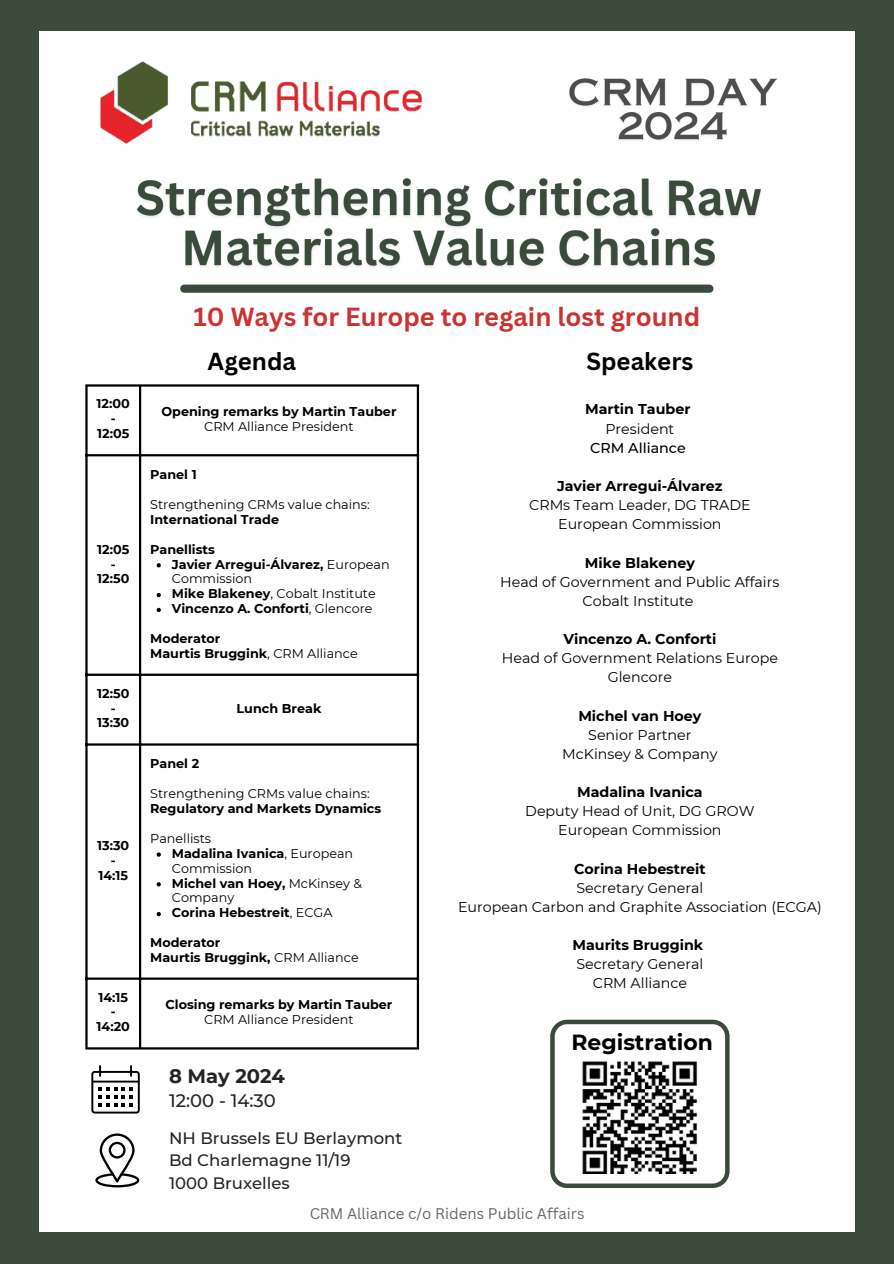
<style>
.page{position:relative;width:894px;height:1264px;background:#fff}
.page>*{position:absolute;margin:0;border:0;box-sizing:border-box;transform-origin:0 0}
.t1{font:700 25.5px "Canva Sans";color:#cb3232}
.t2{font:700 24px "Canva Sans";color:#000}
.t3{font:700 21.9px "Montserrat";color:#000}
.t4{font:700 19.5px "Montserrat";color:#242424}
.t5{font:500 18px "Montserrat";color:#242424}
.t6{font:500 16.5px/22.5px "Montserrat";color:#242424}
.t7{font:15px "Canva Sans";color:#000}
.t8{font:14.25px "Montserrat";color:#000}
.t9{font:700 14.25px "Montserrat";color:#000}
.t10{font:500 14.25px "Montserrat";color:#000}
.t11{font:700 12.75px/14.9px "Montserrat";color:#000;text-align:center}
.t12{font:12.75px/14.9px "Montserrat";color:#000}
.s1{font-weight:400}
.s2{font-weight:700}
</style>
<div class="page">
<div style="left:0;top:0;width:893px;height:1263px;background:#3a4b3c"></div>
<div style="left:39px;top:32px;width:815px;height:1199px;background:#fff"></div>
<svg style="left:95px;top:1133px;width:44px;height:54px"></svg>
<img style="left:100px;top:61px;width:322px;height:83px">
<svg style="left:91px;top:1065px;width:49px;height:48px"></svg>
<div style="left:180px;top:284px;width:533px;height:9px;background:#3a4b3c;border-radius:4px"></div>
<svg style="left:156px;top:563px;width:5px;height:4px"></svg>
<svg style="left:156px;top:593px;width:5px;height:4px"></svg>
<svg style="left:156px;top:608px;width:5px;height:4px"></svg>
<svg style="left:156px;top:852px;width:5px;height:4px"></svg>
<svg style="left:156px;top:882px;width:5px;height:4px"></svg>
<svg style="left:156px;top:912px;width:5px;height:4px"></svg>
<hr style="left:85px;top:386px;width:3px;height:661px;background:#000">
<hr style="left:139px;top:386px;width:2px;height:661px;background:#000">
<hr style="left:416px;top:386px;width:3px;height:661px;background:#000">
<hr style="left:85px;top:384px;width:334px;height:2px;background:#000">
<hr style="left:85px;top:454px;width:334px;height:2px;background:#000">
<hr style="left:85px;top:673px;width:334px;height:3px;background:#000">
<hr style="left:85px;top:743px;width:334px;height:2px;background:#000">
<hr style="left:85px;top:977px;width:334px;height:2px;background:#000">
<hr style="left:85px;top:1047px;width:334px;height:2px;background:#000">
<img style="left:569px;top:78px;width:208px;height:29px">
<img style="left:618px;top:112px;width:109px;height:29px">
<img style="left:136px;top:178px;width:625px;height:90px">
<svg style="left:550px;top:1019px;width:179px;height:168px"></svg>
<img style="left:577px;top:1058px;width:121px;height:114px">
<h3 class="t11" style="left:97px;top:396px;width:35px">12:00</h3>
<h3 class="t11" style="left:111px;top:411px;width:6px">-</h3>
<h3 class="t11" style="left:97px;top:426px;width:34px">12:05</h3>
<p class="t11" style="left:97px;top:541px;width:34px">12:05</p>
<p class="t11" style="left:111px;top:556px;width:6px">-</p>
<p class="t11" style="left:97px;top:571px;width:34px">12:50</p>
<p class="t11" style="left:97px;top:685px;width:34px">12:50</p>
<p class="t11" style="left:111px;top:700px;width:6px">-</p>
<p class="t11" style="left:97px;top:715px;width:34px">13:30</p>
<p class="t11" style="left:97px;top:838px;width:34px">13:30</p>
<p class="t11" style="left:111px;top:853px;width:6px">-</p>
<p class="t11" style="left:98px;top:868px;width:31px">14:15</p>
<p class="t11" style="left:98px;top:989px;width:31px">14:15</p>
<p class="t11" style="left:111px;top:1004px;width:6px">-</p>
<p class="t11" style="left:97px;top:1019px;width:35px">14:20</p>
<p class="t1" style="left:193px;top:299px;width:508px">10 Ways for Europe to regain lost ground</p>
<p class="t2" style="left:207px;top:344px;width:90px">Agenda</p>
<p class="t11" style="left:161px;top:404px;width:236px">Opening remarks by Martin Tauber<br><span class="s1">CRM Alliance President</span></p>
<p class="t11" style="left:150px;top:467px;width:48px">Panel 1</p>
<p class="t12" style="left:150px;top:497px;width:221px">Strengthening CRMs value chains:</p>
<p class="t11" style="left:150px;top:512px;width:130px">International Trade</p>
<p class="t11" style="left:150px;top:541px;width:66px">Panellists</p>
<p class="t11" style="left:172px;top:556px;width:219px;text-align:left">Javier Arregui-Álvarez, <span class="s1">European<br>Commission</span></p>
<p class="t12" style="left:172px;top:586px;width:205px"><span class="s2">Mike Blakeney</span>, Cobalt Institute</p>
<p class="t11" style="left:172px;top:601px;width:202px">Vincenzo A. Conforti<span class="s1">, Glencore</span></p>
<p class="t11" style="left:150px;top:631px;width:72px">Moderator</p>
<p class="t11" style="left:150px;top:645px;width:209px">Maurtis Bruggink<span class="s1">, CRM Alliance</span></p>
<p class="t11" style="left:236px;top:700px;width:86px">Lunch Break</p>
<p class="t11" style="left:150px;top:756px;width:51px">Panel 2</p>
<p class="t12" style="left:150px;top:786px;width:221px">Strengthening CRMs value chains:</p>
<p class="t11" style="left:150px;top:801px;width:232px">Regulatory and Markets Dynamics</p>
<p class="t12" style="left:150px;top:830px;width:62px">Panellists</p>
<p class="t12" style="left:172px;top:845px;width:183px"><span class="s2">Madalina Ivanica</span>, European<br>Commission</p>
<p class="t12" style="left:172px;top:875px;width:191px"><span class="s2">Michel van Hoey,</span> McKinsey &amp;<br>Company</p>
<p class="t11" style="left:172px;top:905px;width:162px">Corina Hebestreit<span class="s1">, ECGA</span></p>
<p class="t11" style="left:150px;top:935px;width:72px">Moderator</p>
<p class="t11" style="left:150px;top:949px;width:210px">Maurtis Bruggink, <span class="s1">CRM Alliance</span></p>
<p class="t11" style="left:165px;top:996px;width:228px">Closing remarks by Martin Tauber<br><span class="s1">CRM Alliance President</span></p>
<p class="t4" style="left:169px;top:1063px;width:117px">8 May 2024</p>
<p class="t5" style="left:169px;top:1089px;width:108px">12:00 - 14:30</p>
<p class="t6" style="left:169px;top:1126px;width:235px">NH Brussels EU Berlaymont<br>Bd Charlemagne 11/19<br>1000 Bruxelles</p>
<h5 class="t2" style="left:586px;top:344px;width:108px">Speakers</h5>
<p class="t9" style="left:585px;top:400px;width:107px">Martin Tauber</p>
<h5 class="t8" style="left:605px;top:420px;width:71px">President</h5>
<p class="t10" style="left:590px;top:439px;width:97px">CRM Alliance</p>
<p class="t9" style="left:557px;top:477px;width:167px">Javier Arregui-Álvarez</p>
<p class="t8" style="left:529px;top:496px;width:223px">CRMs Team Leader, DG TRADE</p>
<p class="t8" style="left:558px;top:515px;width:165px">European Commission</p>
<p class="t9" style="left:584px;top:553px;width:111px">Mike Blakeney</p>
<p class="t8" style="left:500px;top:573px;width:280px">Head of Government and Public Affairs</p>
<p class="t8" style="left:582px;top:592px;width:112px">Cobalt Institute</p>
<p class="t9" style="left:563px;top:630px;width:154px">Vincenzo A. Conforti</p>
<p class="t8" style="left:501px;top:649px;width:277px">Head of Government Relations Europe</p>
<p class="t8" style="left:607px;top:668px;width:66px">Glencore</p>
<p class="t9" style="left:578px;top:706px;width:124px">Michel van Hoey</p>
<p class="t8" style="left:588px;top:726px;width:105px">Senior Partner</p>
<p class="t8" style="left:562px;top:745px;width:157px">McKinsey &amp; Company</p>
<p class="t9" style="left:577px;top:783px;width:127px">Madalina Ivanica</p>
<p class="t8" style="left:525px;top:802px;width:231px">Deputy Head of Unit, DG GROW</p>
<p class="t8" style="left:558px;top:821px;width:165px">European Commission</p>
<p class="t9" style="left:574px;top:859px;width:133px">Corina Hebestreit</p>
<p class="t8" style="left:576px;top:879px;width:128px">Secretary General</p>
<p class="t8" style="left:458px;top:898px;width:365px">European Carbon and Graphite Association (ECGA)</p>
<p class="t9" style="left:572px;top:936px;width:132px">Maurits Bruggink</p>
<p class="t8" style="left:576px;top:955px;width:128px">Secretary General</p>
<p class="t8" style="left:592px;top:974px;width:96px">CRM Alliance</p>
<p class="t3" style="left:571px;top:1028px;width:143px">Registration</p>
<p class="t7" style="left:309px;top:1203px;width:277px">CRM Alliance c/o Ridens Public Affairs</p>
</div>
